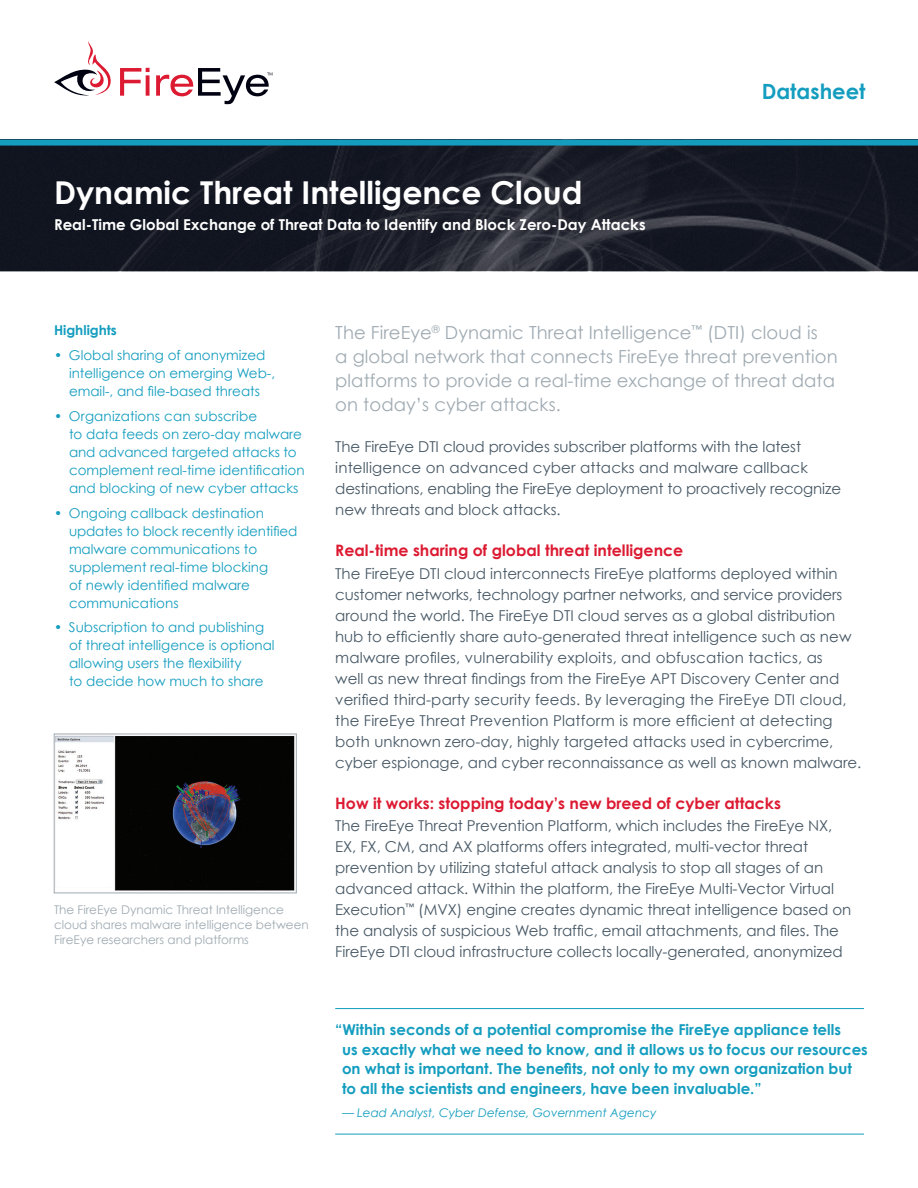
<style>
.page{position:relative;width:918px;height:1188px;background:#fff}
.page>*{position:absolute;margin:0;border:0;box-sizing:border-box;transform-origin:0 0}
.FE_title_21pt{font:700 31.5px "Century Gothic";color:#fff}
.FE_header_14pt{font:700 21px "Century Gothic";color:#149dbf}
.FE_intro{font:18px/24px "Century Gothic";letter-spacing:.005em;color:#9faab2}
.FE_subhead{font:700 15.75px "Century Gothic";color:#dc1a32}
.FE_body_copy{font:15px/21px "Century Gothic";letter-spacing:-.005em;color:#475865}
.FE_quote_10pt{font:700 15px/19.5px "Century Gothic";color:#149dbf}
.FE_main_subtitle{font:700 15px "Century Gothic";color:#fff}
.FE_highlights{font:13.5px/18px "Century Gothic";color:#149dbf}
.FE_highlights_header{font:700 13.5px "Century Gothic";color:#149dbf}
.FE_caption{font:12px/15px "Century Gothic";color:#9faab2}
.FE_quote_credit_8pt{font:italic 12px "Century Gothic";color:#149dbf}
</style>
<div class="page">
<img style="left:0;top:146px;width:918px;height:125px">
<svg style="left:120px;top:68px;width:30px;height:28px"></svg>
<svg style="left:54px;top:41px;width:57px;height:55px"></svg>
<svg style="left:156px;top:68px;width:116px;height:36px"></svg>
<div style="left:0;top:140px;width:918px;height:6px;background:#149dbf"></div>
<hr style="left:335px;top:1008px;width:529px;height:1px;background:#149dbf">
<hr style="left:335px;top:1134px;width:529px;height:1px;background:#149dbf">
<img style="left:56px;top:736px;width:239px;height:155px">
<div style="left:54px;top:734px;width:243px;height:159px;border:1px solid #9faab2"></div>
<p class="FE_title_21pt" style="left:54px;top:172px;width:530px">Dynamic Threat Intelligence Cloud</p>
<p class="FE_main_subtitle" style="left:54px;top:215px;width:593px">Real-Time Global Exchange of Threat Data to Identify and Block Zero-Day Attacks</p>
<p class="FE_header_14pt" style="left:762px;top:78px;width:105px">Datasheet</p>
<p class="FE_highlights_header" style="left:54px;top:322px;width:64px">Highlights</p>
<p class="FE_highlights" style="left:69px;top:346px;width:208px;text-indent:-15px">• Global sharing of anonymized intelligence on emerging Web-, email-, and file-based threats</p>
<p class="FE_highlights" style="left:69px;top:407px;width:237px;text-indent:-15px">• Organizations can subscribe<br>to data feeds on zero-day malware and advanced targeted attacks to complement real-time identification and blocking of new cyber attacks</p>
<p class="FE_highlights" style="left:69px;top:504px;width:230px;text-indent:-15px">• Ongoing callback destination updates to block recently identified malware communications to supplement real-time blocking<br>of newly identified malware communications</p>
<p class="FE_highlights" style="left:69px;top:618px;width:207px;text-indent:-15px">• Subscription to and publishing of threat intelligence is optional allowing users the flexibility<br>to decide how much to share</p>
<p class="FE_caption" style="left:54px;top:902px;width:256px">The FireEye Dynamic Threat Intelligence cloud shares malware intelligence between<br>FireEye researchers and platforms</p>
<p class="FE_intro" style="left:335px;top:320px;width:504px">The FireEye<sup>®</sup> Dynamic Threat Intelligence<sup>™</sup> (DTI) cloud is<br>a global network that connects FireEye threat prevention platforms to provide a real-time exchange of threat data on today’s cyber attacks.</p>
<p class="FE_body_copy" style="left:335px;top:436px;width:507px">The FireEye DTI cloud provides subscriber platforms with the latest intelligence on advanced cyber attacks and malware callback destinations, enabling the FireEye deployment to proactively recognize new threats and block attacks.</p>
<p class="FE_subhead" style="left:335px;top:541px;width:350px">Real-time sharing of global threat intelligence</p>
<p class="FE_body_copy" style="left:335px;top:563px;width:528px">The FireEye DTI cloud interconnects FireEye platforms deployed within customer networks, technology partner networks, and service providers around the world. The FireEye DTI cloud serves as a global distribution hub to efficiently share auto-generated threat intelligence such as new malware profiles, vulnerability exploits, and obfuscation tactics, as<br>well as new threat findings from the FireEye APT Discovery Center and verified third-party security feeds. By leveraging the FireEye DTI cloud, the FireEye Threat Prevention Platform is more efficient at detecting both unknown zero-day, highly targeted attacks used in cybercrime, cyber espionage, and cyber reconnaissance as well as known malware.</p>
<p class="FE_subhead" style="left:335px;top:793px;width:447px">How it works: stopping today’s new breed of cyber attacks</p>
<p class="FE_body_copy" style="left:335px;top:815px;width:518px">The FireEye Threat Prevention Platform, which includes the FireEye NX, EX, FX, CM, and AX platforms offers integrated, multi-vector threat prevention by utilizing stateful attack analysis to stop all stages of an advanced attack. Within the platform, the FireEye Multi-Vector Virtual Execution<sup>™</sup> (MVX) engine creates dynamic threat intelligence based on the analysis of suspicious Web traffic, email attachments, and files. The FireEye DTI cloud infrastructure collects locally-generated, anonymized</p>
<p class="FE_quote_10pt" style="left:342px;top:1020px;width:527px;text-indent:-7px">“Within seconds of a potential compromise the FireEye appliance tells<br>us exactly what we need to know, and it allows us to focus our resources on what is important. The benefits, not only to my own organization but to all the scientists and engineers, have been invaluable.”</p>
<p class="FE_quote_credit_8pt" style="left:342px;top:1106px;width:316px">— Lead Analyst, Cyber Defense, Government Agency</p>
</div>
